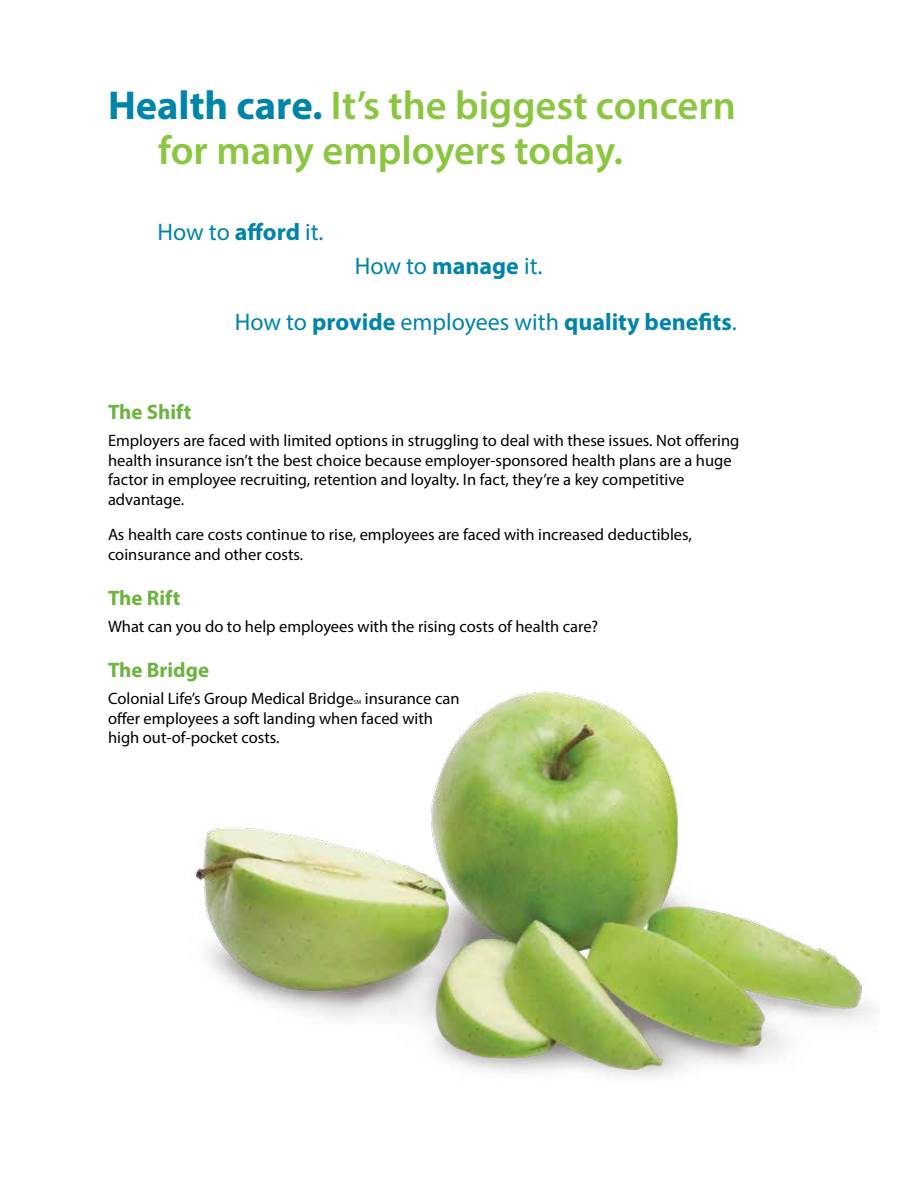
<style>
.page{position:relative;width:918px;height:1188px;background:#fff}
.page>*{position:absolute;margin:0;border:0;box-sizing:border-box;transform-origin:0 0}
.t1{font:600 40.5px/45px "Myriad Pro";color:#8ac63f}
.t2{font:700 24px "Myriad Pro";color:#0084a9}
.t3{font:24px "Myriad Pro";letter-spacing:-.005em;color:#0084a9}
.t4{font:700 21px "Myriad Pro";color:#6cb33f}
.t5{font:16.5px/19.8px "Myriad Pro";color:#000}
.t6{font:6px "Myriad Pro";color:#000}
.s1{font-weight:700;color:#0084a9}
.s2{font-weight:700}
.s3{font-weight:400}
</style>
<div class="page">
<img style="left:190px;top:691px;width:687px;height:386px">
<h1 class="t1" style="left:158px;top:82px;width:579px;text-indent:-50px"><span class="s1">Health care.</span> It’s the biggest concern for many employers today.</h1>
<h2 class="t3" style="left:157px;top:217px;width:168px">How to <span class="s2">afford</span> it.</h2>
<h2 class="t3" style="left:355px;top:252px;width:189px">How to <span class="s2">manage</span> it.</h2>
<h2 class="t2" style="left:235px;top:306px;width:504px"><span class="s3">How to</span> provide <span class="s3">employees with</span> quality benefits<span class="s3">.</span></h2>
<p class="t4" style="left:108px;top:398px;width:85px">The Shift</p>
<p class="t5" style="left:108px;top:430px;width:633px">Employers are faced with limited options in struggling to deal with these issues. Not offering health insurance isn’t the best choice because employer-sponsored health plans are a huge factor in employee recruiting, retention and loyalty. In fact, they’re a key competitive advantage.</p>
<p class="t5" style="left:108px;top:524px;width:585px">As health care costs continue to rise, employees are faced with increased deductibles, coinsurance and other costs.</p>
<p class="t4" style="left:108px;top:584px;width:74px">The Rift</p>
<p class="t5" style="left:108px;top:616px;width:492px">What can you do to help employees with the rising costs of health care?</p>
<p class="t4" style="left:108px;top:656px;width:103px">The Bridge</p>
<p class="t5" style="left:108px;top:688px;width:247px">Colonial Life’s Group Medical Bridge</p>
<p class="t6" style="left:354px;top:698px;width:9px">SM</p>
<p class="t5" style="left:108px;top:688px;width:353px;text-indent:257px">insurance can offer employees a soft landing when faced with high out-of-pocket costs.</p>
</div>
